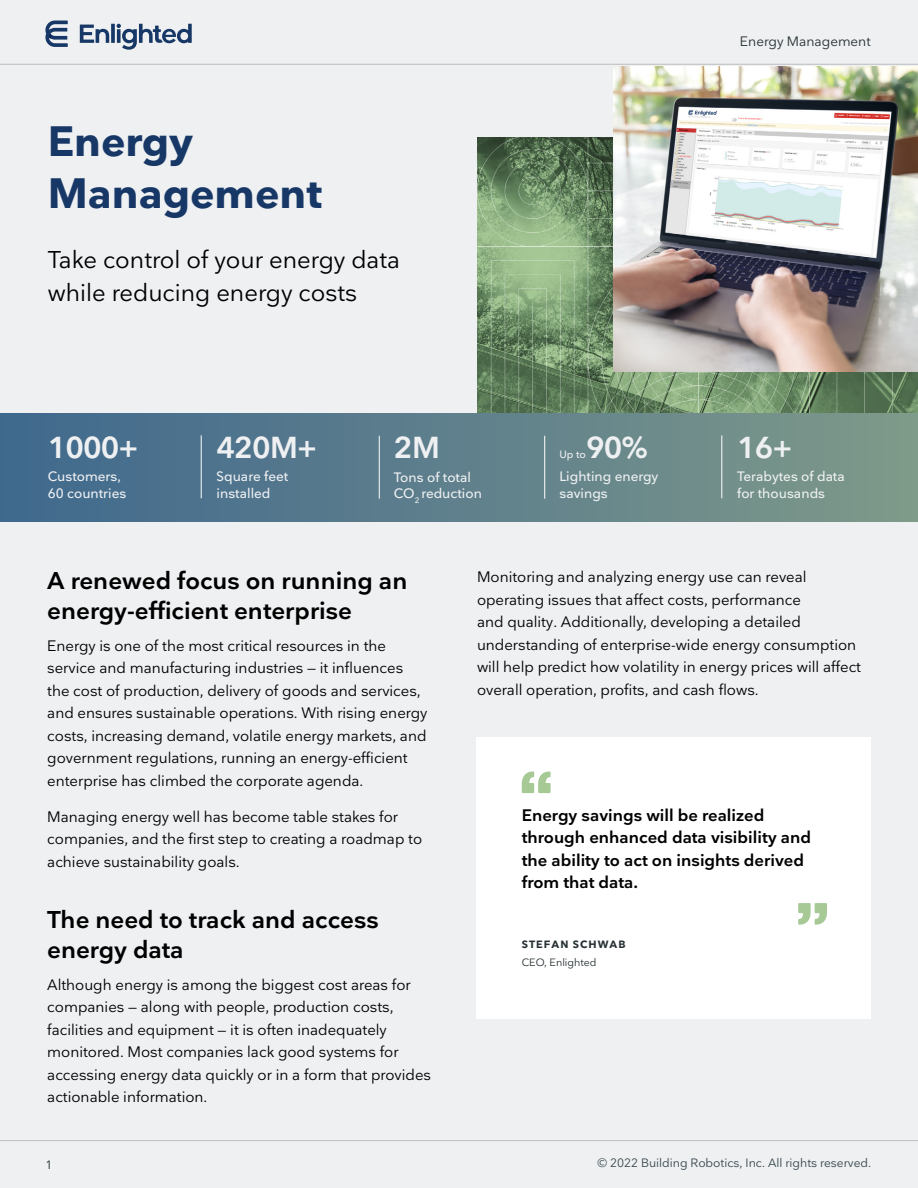
<style>
.page{position:relative;width:918px;height:1188px;background:#eef0f2}
.page>*{position:absolute;margin:0;border:0;box-sizing:border-box;transform-origin:0 0}
.t1{font:700 42px/52.5px "Nationale";color:#173766}
.t2{font:600 30px "Nationale";letter-spacing:-.03em;color:#eef0f2}
.t3{font:600 24px/30px "Nationale";color:#000}
.t4{font:24px/33px "Nationale";color:#000}
.t5{font:600 16.5px/22.5px "Nationale";color:#000}
.t6{font:15px/22.5px "Nationale";color:#000}
.t7{font:500 13.5px/16.5px "Nationale";color:#eef0f2}
.t8{font:13.5px "Nationale";color:#283235}
.t9{font:12px "Nationale";color:#39474e}
.t10{font:12px "Nationale";color:#283235}
.t11{font:10.5px "Nationale";color:#283235}
.t12{font:700 10.5px "Nationale";letter-spacing:.095em;color:#283235}
.t13{font:500 10.5px "Nationale";color:#eef0f2}
</style>
<div class="page">
<hr style="left:0;top:64px;width:918px;height:1px;background:#bcbec0">
<hr style="left:0;top:1140px;width:918px;height:1px;background:#bcbec0">
<svg style="left:45px;top:21px;width:147px;height:29px"></svg>
<img style="left:477px;top:138px;width:441px;height:274px">
<div style="left:477px;top:737px;width:394px;height:281px;background:#fff"></div>
<svg style="left:522px;top:771px;width:29px;height:22px"></svg>
<svg style="left:798px;top:903px;width:29px;height:22px"></svg>
<img style="left:614px;top:66px;width:304px;height:306px">
<div style="left:0;top:413px;width:918px;height:109px;background:linear-gradient(to right,#3f688e,#7f998a)"></div>
<hr style="left:201px;top:435px;width:1px;height:63px;background:#fff">
<hr style="left:721px;top:435px;width:1px;height:63px;background:#fff">
<hr style="left:544px;top:436px;width:1px;height:63px;background:#fff">
<hr style="left:379px;top:436px;width:1px;height:63px;background:#fff">
<h1 class="t1" style="left:48px;top:114px;width:276px">Energy<br>Management</h1>
<h3 class="t4" style="left:48px;top:242px;width:354px">Take control of your energy data while reducing energy costs</h3>
<h2 class="t2" style="left:48px;top:428px;width:92px">1000+</h2>
<p class="t7" style="left:48px;top:468px;width:80px">Customers,<br>60 countries</p>
<h2 class="t2" style="left:217px;top:428px;width:102px">420M+</h2>
<p class="t7" style="left:217px;top:468px;width:73px">Square feet installed</p>
<h2 class="t2" style="left:394px;top:429px;width:48px">2M</h2>
<p class="t7" style="left:394px;top:468px;width:90px">Tons of total<br>CO<sub>2</sub> reduction</p>
<h2 class="t2" style="left:586px;top:428px;width:64px">90%</h2>
<p class="t7" style="left:559px;top:468px;width:101px">Lighting energy savings</p>
<p class="t13" style="left:559px;top:448px;width:28px">Up to</p>
<p class="t8" style="left:740px;top:33px;width:132px">Energy Management</p>
<h2 class="t2" style="left:737px;top:428px;width:57px">16+</h2>
<p class="t7" style="left:737px;top:468px;width:109px">Terabytes of data for thousands</p>
<h3 class="t3" style="left:47px;top:565px;width:362px">A renewed focus on running an energy-efficient enterprise</h3>
<p class="t6" style="left:47px;top:634px;width:382px">Energy is one of the most critical resources in the service and manufacturing industries — it influences the cost of production, delivery of goods and services, and ensures sustainable operations. With rising energy costs, increasing demand, volatile energy markets, and government regulations, running an energy-efficient enterprise has climbed the corporate agenda.</p>
<p class="t6" style="left:47px;top:805px;width:376px">Managing energy well has become table stakes for companies, and the first step to creating a roadmap to achieve sustainability goals.</p>
<h3 class="t3" style="left:47px;top:904px;width:333px">The need to track and access energy data</h3>
<p class="t6" style="left:47px;top:973px;width:385px">Although energy is among the biggest cost areas for companies — along with people, production costs, facilities and equipment — it is often inadequately monitored. Most companies lack good systems for accessing energy data quickly or in a form that provides actionable information.</p>
<p class="t10" style="left:45px;top:1158px;width:9px">1</p>
<p class="t6" style="left:477px;top:566px;width:386px">Monitoring and analyzing energy use can reveal operating issues that affect costs, performance<br>and quality. Additionally, developing a detailed understanding of enterprise-wide energy consumption will help predict how volatility in energy prices will affect overall operation, profits, and cash flows.</p>
<p class="t5" style="left:522px;top:803px;width:291px">Energy savings will be realized through enhanced data visibility and the ability to act on insights derived from that data.</p>
<p class="t12" style="left:522px;top:937px;width:105px">STEFAN SCHWAB</p>
<p class="t11" style="left:522px;top:955px;width:76px">CEO, Enlighted</p>
<p class="t9" style="left:598px;top:1155px;width:275px">© 2022 Building Robotics, Inc. All rights reserved.</p>
</div>
